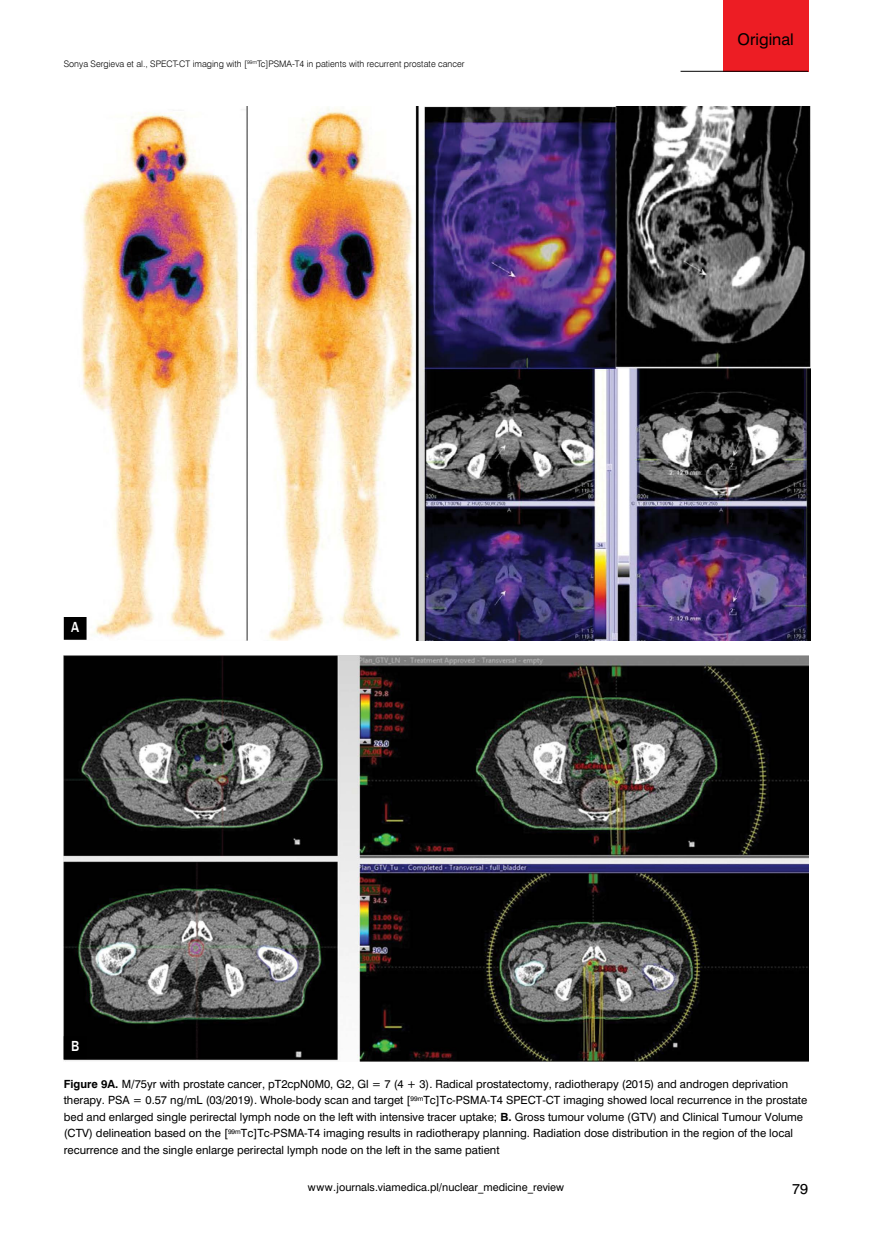
<style>
.page{position:relative;width:872px;height:1234px;background:#fff}
.page>*{position:absolute;margin:0;border:0;box-sizing:border-box;transform-origin:0 0}
.t1{font:15px "Swis 721 PL";color:#000}
.t2{font:500 15px "Franklin Gothic";color:#fff;scale:.9 1}
.t3{font:13.5px "Swis 721 PL";color:#000}
.t4{font:10.5px/16.5px "Swis 721 PL";color:#000}
.t5{font:10.05px "Swis 721 PL";color:#000}
.t6{font:9px "Swis 721 Lt EU";color:#000}
.s1{font-weight:700}
</style>
<div class="page">
<div style="left:723px;top:0;width:85px;height:71px;background:#ed1d24"></div>
<hr style="left:680px;top:71px;width:128px;height:1px;background:#000">
<img style="left:64px;top:106px;width:746px;height:534px">
<img style="left:64px;top:655px;width:744px;height:406px">
<div style="left:65px;top:617px;width:21px;height:22px;background:#000"></div>
<div style="left:64px;top:617px;width:23px;height:22px;border:2px solid #000"></div>
<div style="left:65px;top:1036px;width:21px;height:21px;background:#000"></div>
<div style="left:64px;top:1035px;width:23px;height:23px;border:2px solid #000"></div>
<p class="t6" style="left:64px;top:58px;width:402px">Sonya Sergieva et al., SPECT-CT imaging with [<sup>99m</sup>Tc]PSMA-T4 in patients with recurrent prostate cancer</p>
<h1 class="t2" style="left:71px;top:617px;width:11px">A</h1>
<h1 class="t2" style="left:71px;top:1036px;width:11px">B</h1>
<h1 class="t1" style="left:737px;top:29px;width:58px">Original</h1>
<p class="t4" style="left:64px;top:1074px;width:745px"><span class="s1">Figure 9A.</span> M<span class="s1">/</span>75yr with prostate cancer, pT2cpN0M0, G2, Gl = 7 (4 + 3). Radical prostatectomy, radiotherapy (2015) and androgen deprivation therapy. PSA = 0.57 ng/mL (03/2019). Whole-body scan and target [<sup>99m</sup>Tc]Tc-PSMA-T4 SPECT-CT imaging showed local recurrence in the prostate bed and enlarged single perirectal lymph node on the left with intensive tracer uptake; <span class="s1">B.</span> Gross tumour volume (GTV) and Clinical Tumour Volume (CTV) delineation based on the [<sup>99m</sup>Tc]Tc-PSMA-T4 imaging results in radiotherapy planning. Radiation dose distribution in the region of the local recurrence and the single enlarge perirectal lymph node on the left in the same patient</p>
<p class="t5" style="left:308px;top:1180px;width:258px">www.journals.viamedica.pl/nuclear_medicine_review</p>
<p class="t3" style="left:792px;top:1179px;width:17px">79</p>
</div>
